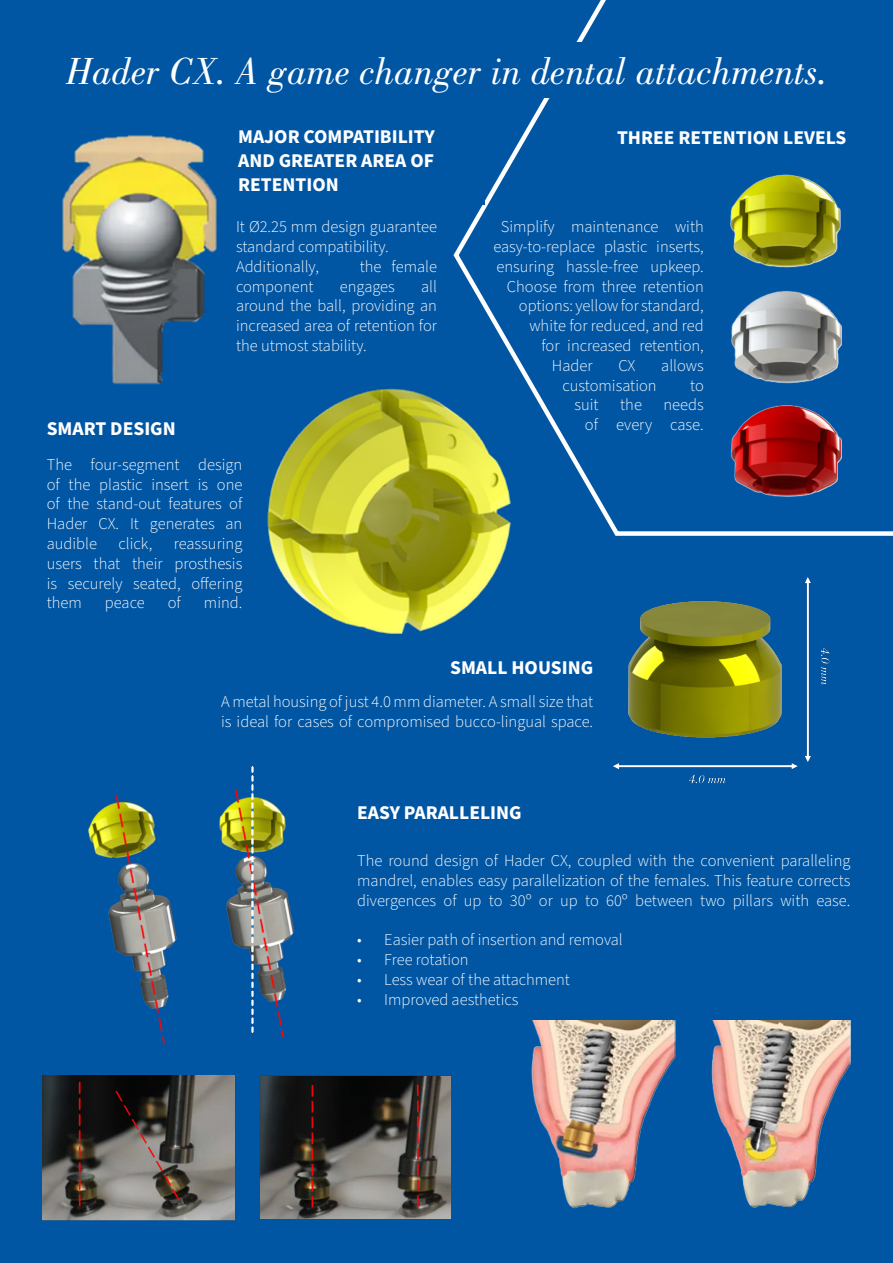
<style>
.page{position:relative;width:893px;height:1263px;background:#0156a4}
.page>*{position:absolute;margin:0;border:0;box-sizing:border-box;transform-origin:0 0}
.Subtitle{font:italic 39px "Bodoni Std";color:#fff}
.Small_title{font:700 19.5px/24px "Source Sans Pro";color:#fff;text-align:justify}
.t1{font:300 16.5px/19.8px "Source Sans Pro";color:#fff;text-align:justify}
</style>
<div class="page">
<svg style="left:453px;top:0;width:440px;height:536px"></svg>
<img style="left:88px;top:766px;width:207px;height:279px">
<div style="left:44px;top:43px;width:806px;height:55px;background:#0156a4"></div>
<img style="left:62px;top:135px;width:155px;height:250px">
<div style="left:234px;top:119px;width:251px;height:85px;background:#0156a4"></div>
<img style="left:725px;top:168px;width:125px;height:337px">
<div style="left:613px;top:120px;width:237px;height:29px;background:#0156a4"></div>
<img style="left:267px;top:381px;width:252px;height:254px">
<img style="left:613px;top:577px;width:217px;height:207px">
<img style="left:531px;top:1020px;width:319px;height:189px">
<img style="left:43px;top:1075px;width:193px;height:145px">
<img style="left:260px;top:1075px;width:191px;height:144px">
<p class="Subtitle" style="left:66px;top:49px;width:763px">Hader CX. A game changer in dental attachments.</p>
<p class="Small_title" style="left:238px;top:125px;width:198px">MAJOR COMPATIBILITY AND GREATER AREA OF RETENTION</p>
<p class="t1" style="left:236px;top:217px;width:202px">It Ø2.25 mm design guarantee standard compatibility.</p>
<p class="t1" style="left:236px;top:257px;width:85px">Additionally,</p>
<p class="t1" style="left:360px;top:257px;width:79px">the female</p>
<p class="t1" style="left:236px;top:277px;width:79px">component</p>
<p class="t1" style="left:340px;top:277px;width:56px">engages</p>
<p class="Small_title" style="left:617px;top:126px;width:231px">THREE RETENTION LEVELS</p>
<p class="t1" style="left:501px;top:217px;width:204px">Simplify maintenance with</p>
<p class="t1" style="left:493px;top:237px;width:212px">easy-to-replace plastic inserts,</p>
<p class="t1" style="left:496px;top:257px;width:209px">ensuring hassle-free upkeep.</p>
<p class="t1" style="left:507px;top:277px;width:198px">Choose from three retention</p>
<p class="t1" style="left:519px;top:297px;width:186px">options: yellow for standard,</p>
<p class="t1" style="left:529px;top:316px;width:176px">white for reduced, and red</p>
<p class="t1" style="left:541px;top:336px;width:164px">for increased retention,</p>
<p class="t1" style="left:552px;top:356px;width:42px">Hader</p>
<p class="t1" style="left:618px;top:356px;width:19px">CX</p>
<p class="t1" style="left:661px;top:356px;width:44px">allows</p>
<p class="t1" style="left:562px;top:376px;width:96px">customisation</p>
<p class="t1" style="left:690px;top:376px;width:15px">to</p>
<p class="t1" style="left:574px;top:396px;width:26px">suit</p>
<p class="t1" style="left:620px;top:396px;width:23px">the</p>
<p class="t1" style="left:236px;top:277px;width:203px;text-indent:185px">all around the ball, providing an increased area of retention for the utmost stability.</p>
<p class="t1" style="left:585px;top:396px;width:120px;text-align:right">needs<br>of every case.</p>
<p class="Small_title" style="left:47px;top:417px;width:131px">SMART DESIGN</p>
<p class="t1" style="left:47px;top:455px;width:197px">The four-segment design of the plastic insert is one of the stand-out features of Hader CX. It generates an audible</p>
<p class="t1" style="left:118px;top:534px;width:35px">click,</p>
<p class="t1" style="left:47px;top:534px;width:197px;text-indent:127px">reassuring users that their prosthesis is securely seated, offering them</p>
<p class="t1" style="left:105px;top:594px;width:41px">peace</p>
<p class="t1" style="left:168px;top:594px;width:15px">of</p>
<p class="t1" style="left:204px;top:594px;width:40px">mind.</p>
<p class="Small_title" style="left:450px;top:656px;width:145px">SMALL HOUSING</p>
<p class="t1" style="left:221px;top:693px;width:374px">A metal housing of just 4.0 mm diameter. A small size that is ideal for cases of compromised bucco-lingual space.</p>
<p class="Small_title" style="left:357px;top:801px;width:166px">EASY PARALLELING</p>
<p class="t1" style="left:357px;top:851px;width:495px">The round design of Hader CX, coupled with the convenient paralleling mandrel, enables easy parallelization of the females. This feature corrects divergences of up to 30º or up to 60º between two pillars with ease.</p>
<p class="t1" style="left:357px;top:930px;width:267px">• Easier path of insertion and removal</p>
<p class="t1" style="left:357px;top:950px;width:113px">• Free rotation</p>
<p class="t1" style="left:357px;top:970px;width:214px">• Less wear of the attachment</p>
<p class="t1" style="left:357px;top:990px;width:163px">• Improved aesthetics</p>
</div>
